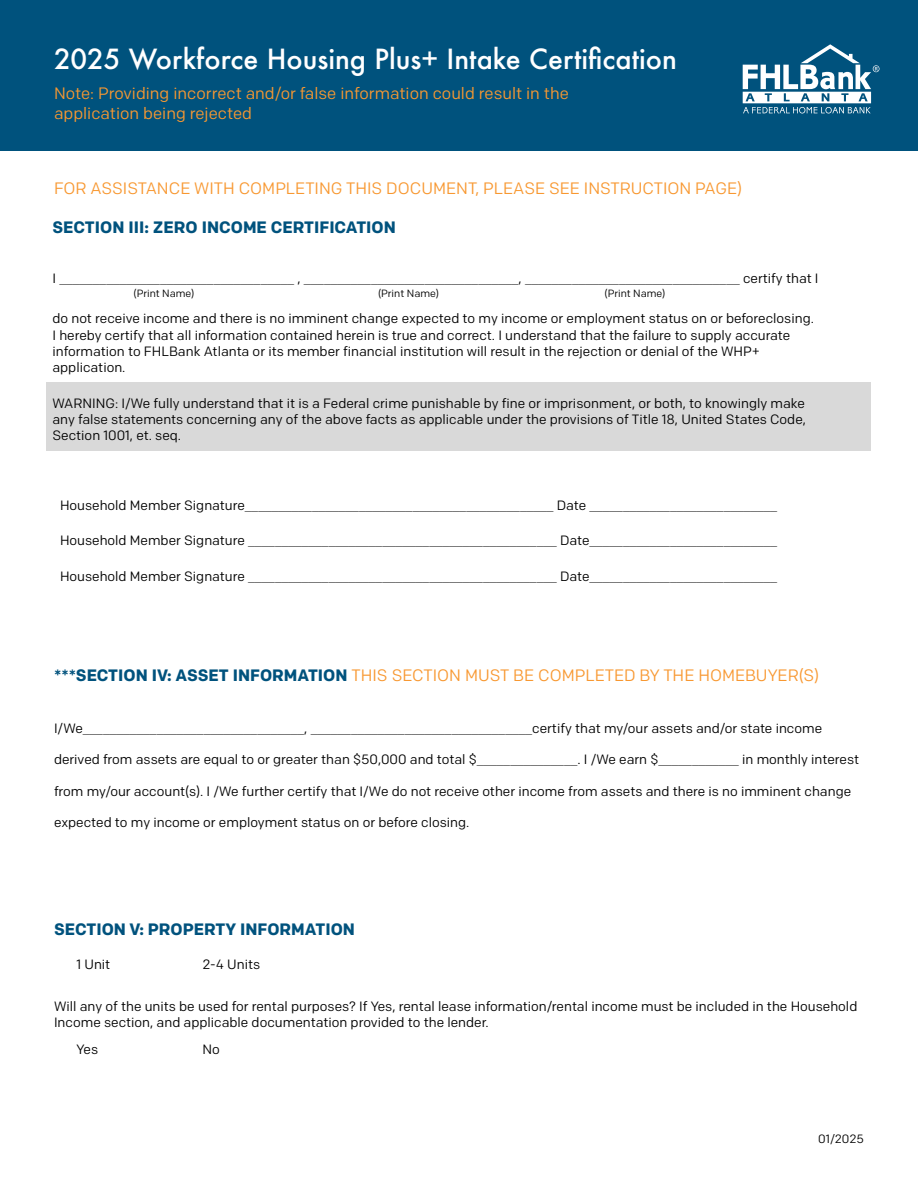
<style>
.page{position:relative;width:918px;height:1188px;background:#fff}
.page>*{position:absolute;margin:0;border:0;box-sizing:border-box;transform-origin:0 0}
.t1{font:500 27px "Futura";color:#fff}
.t2{font:16.5px/19.8px "Chrono";color:#f89831}
.t3{font:700 16.5px "Chrono";color:#00527d}
.t4{font:13.5px/16.2px "Chrono";color:#000}
.t5{font:12px "Chrono";letter-spacing:-.005em;color:#000}
.t6{font:10.5px "Chrono";color:#000}
.s1{font-weight:700;color:#00527d}
</style>
<div class="page">
<div style="left:0;top:0;width:918px;height:151px;background:#00527d"></div>
<svg style="left:743px;top:44px;width:136px;height:70px"></svg>
<div style="left:46px;top:382px;width:826px;height:70px;background:#d9d9d9"></div>
<h1 class="t1" style="left:54px;top:40px;width:624px">2025 Workforce Housing Plus+ Intake Certification</h1>
<p class="t2" style="left:54px;top:84px;width:516px">Note: Providing incorrect and/or false information could result in the application being rejected</p>
<p class="t2" style="left:54px;top:178px;width:690px">FOR ASSISTANCE WITH COMPLETING THIS DOCUMENT, PLEASE SEE INSTRUCTION PAGE)</p>
<p class="t3" style="left:52px;top:217px;width:345px">SECTION III: ZERO INCOME CERTIFICATION</p>
<p class="t4" style="left:52px;top:270px;width:768px">I ___________________________________ , ________________________________, ________________________________ certify that I</p>
<p class="t4" style="left:52px;top:310px;width:763px">do not receive income and there is no imminent change expected to my income or employment status on or beforeclosing.<br>I hereby certify that all information contained herein is true and correct. I understand that the failure to supply accurate information to FHLBank Atlanta or its member financial institution will result in the rejection or denial of the WHP+ application.</p>
<p class="t4" style="left:52px;top:395px;width:755px;text-align:justify">WARNING: I/We fully understand that it is a Federal crime punishable by fine or imprisonment, or both, to knowingly make any false statements concerning any of the above facts as applicable under the provisions of Title 18, United States Code, Section 1001, et. seq.</p>
<p class="t6" style="left:134px;top:287px;width:63px">(Print Name)</p>
<p class="t6" style="left:378px;top:287px;width:63px">(Print Name)</p>
<p class="t6" style="left:604px;top:287px;width:63px">(Print Name)</p>
<p class="t4" style="left:60px;top:497px;width:719px">Household Member Signature______________________________________________ Date ____________________________</p>
<p class="t4" style="left:60px;top:532px;width:719px">Household Member Signature ______________________________________________ Date____________________________</p>
<p class="t4" style="left:60px;top:568px;width:719px">Household Member Signature ______________________________________________ Date____________________________</p>
<p class="t2" style="left:54px;top:666px;width:767px"><span class="s1">***SECTION IV: ASSET INFORMATION</span> THIS SECTION MUST BE COMPLETED BY THE HOMEBUYER(S)</p>
<p class="t4" style="left:54px;top:720px;width:770px">I/We_________________________________, _________________________________certify that my/our assets and/or state income</p>
<p class="t4" style="left:54px;top:751px;width:807px">derived from assets are equal to or greater than $50,000 and total $_______________. I /We earn $____________ in monthly interest</p>
<p class="t4" style="left:54px;top:783px;width:799px">from my/our account(s). I /We further certify that I/We do not receive other income from assets and there is no imminent change</p>
<p class="t4" style="left:54px;top:814px;width:417px">expected to my income or employment status on or before closing.</p>
<p class="t3" style="left:54px;top:919px;width:302px">SECTION V: PROPERTY INFORMATION</p>
<p class="t4" style="left:77px;top:956px;width:35px">1 Unit</p>
<p class="t4" style="left:202px;top:956px;width:59px">2-4 Units</p>
<p class="t4" style="left:54px;top:998px;width:805px">Will any of the units be used for rental purposes? If Yes, rental lease information/rental income must be included in the Household<br>Income section, and applicable documentation provided to the lender.</p>
<p class="t4" style="left:77px;top:1041px;width:23px">Yes</p>
<p class="t4" style="left:202px;top:1041px;width:19px">No</p>
<p class="t5" style="left:818px;top:1131px;width:47px">01/2025</p>
</div>
